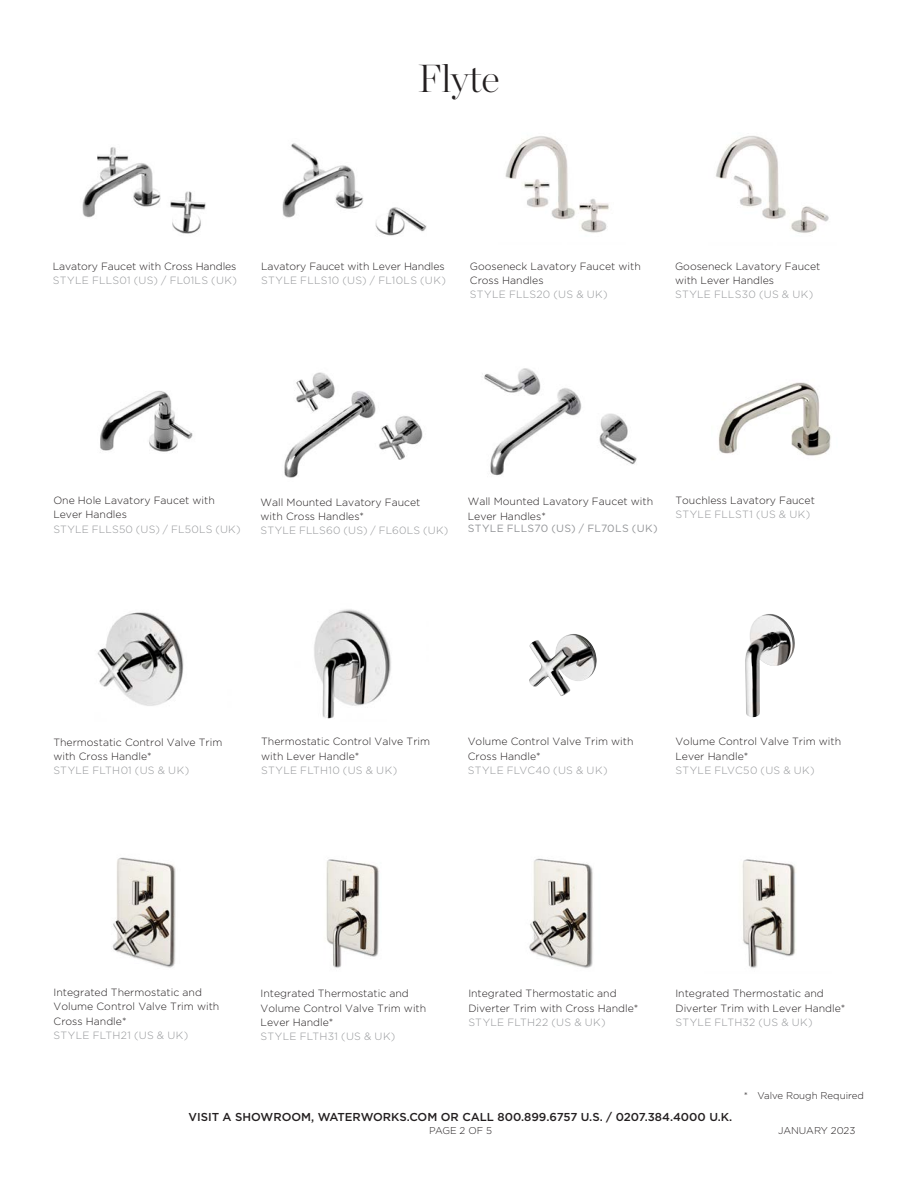
<style>
.page{position:relative;width:918px;height:1188px;background:#fff}
.page>*{position:absolute;margin:0;border:0;box-sizing:border-box;transform-origin:0 0}
.t1{font:200 39px "Chronicle Display";letter-spacing:-.005em;color:#231f20}
.t2{font:500 11.55px "Gotham";color:#231f20}
.Text__LIGHT_-_6_5_9{font:300 10.5px/14.2px "Gotham";color:#231f20}
.Text__product_number{font:300 10.5px "Gotham";letter-spacing:.02em;color:#939598}
.Text__product_number-2{font:10.5px "Gotham";letter-spacing:.025em;color:#939598}
.t3{font:300 9.9px "Gotham";letter-spacing:-.005em;color:#231f20}
.Text__Light_-_6_5_9{font:300 9.75px "Gotham";color:#231f20}
</style>
<div class="page">
<img style="left:314px;top:609px;width:77px;height:110px">
<img style="left:529px;top:858px;width:64px;height:110px">
<img style="left:82px;top:147px;width:124px;height:87px">
<img style="left:282px;top:143px;width:145px;height:93px">
<img style="left:484px;top:368px;width:153px;height:108px">
<img style="left:97px;top:612px;width:87px;height:94px">
<img style="left:112px;top:857px;width:64px;height:111px">
<img style="left:505px;top:136px;width:104px;height:97px">
<img style="left:716px;top:136px;width:113px;height:97px">
<img style="left:718px;top:382px;width:113px;height:74px">
<img style="left:284px;top:372px;width:139px;height:106px">
<img style="left:100px;top:391px;width:93px;height:61px">
<img style="left:745px;top:614px;width:50px;height:103px">
<img style="left:742px;top:859px;width:54px;height:109px">
<img style="left:529px;top:634px;width:68px;height:62px">
<img style="left:326px;top:859px;width:53px;height:109px">
<h1 class="t1" style="left:418px;top:49px;width:83px">Flyte</h1>
<p class="Text__LIGHT_-_6_5_9" style="left:53px;top:259px;width:185px">Lavatory Faucet with Cross Handles</p>
<p class="Text__product_number" style="left:53px;top:274px;width:185px">STYLE FLLS01 (US) / FL01LS (U K)</p>
<p class="Text__LIGHT_-_6_5_9" style="left:261px;top:259px;width:185px">Lavatory Faucet with Lever Handles</p>
<p class="Text__product_number" style="left:261px;top:274px;width:186px">STYLE FLLS10 (US) / FL10LS (U K)</p>
<p class="Text__LIGHT_-_6_5_9" style="left:470px;top:258px;width:172px">Gooseneck Lavatory Faucet with<br>Cross Handles</p>
<p class="Text__product_number" style="left:470px;top:288px;width:139px">STYLE FLLS20 (US &amp; U K)</p>
<p class="Text__LIGHT_-_6_5_9" style="left:675px;top:259px;width:147px">Gooseneck Lavatory Faucet with Lever Handles</p>
<p class="Text__product_number" style="left:675px;top:288px;width:140px">STYLE FLLS30 (US &amp; U K)</p>
<p class="Text__LIGHT_-_6_5_9" style="left:53px;top:493px;width:163px">One Hole Lavatory Faucet with<br>Lever Handles</p>
<p class="Text__product_number" style="left:53px;top:522px;width:189px">STYLE FLLS50 (US) / FL50LS (U K)</p>
<p class="Text__LIGHT_-_6_5_9" style="left:261px;top:495px;width:161px">Wall Mounted Lavatory Faucet with Cross Handles*</p>
<p class="Text__product_number" style="left:261px;top:524px;width:189px">STYLE FLLS60 (US) / FL60LS (U K)</p>
<p class="Text__LIGHT_-_6_5_9" style="left:468px;top:494px;width:187px">Wall Mounted Lavatory Faucet with<br>Lever Handles*</p>
<p class="Text__product_number-2" style="left:468px;top:521px;width:191px">STYLE FLLS70 (US) / FL70LS (UK)</p>
<p class="Text__LIGHT_-_6_5_9" style="left:675px;top:493px;width:141px">Touchless Lavatory Faucet</p>
<p class="Text__product_number" style="left:675px;top:508px;width:136px">STYLE FLLST1 (US &amp; U K)</p>
<p class="Text__LIGHT_-_6_5_9" style="left:53px;top:734px;width:170px">Thermostatic Control Valve Trim with Cross Handle*</p>
<p class="Text__product_number" style="left:53px;top:764px;width:137px">STYLE FLTH01 (US &amp; U K)</p>
<p class="Text__LIGHT_-_6_5_9" style="left:261px;top:734px;width:170px">Thermostatic Control Valve Trim with Lever Handle*</p>
<p class="Text__product_number" style="left:261px;top:763px;width:138px">STYLE FLTH10 (US &amp; U K)</p>
<p class="Text__LIGHT_-_6_5_9" style="left:468px;top:734px;width:167px">Volume Control Valve Trim with<br>Cross Handle*</p>
<p class="Text__product_number" style="left:468px;top:763px;width:141px">STYLE FLVC40 (US &amp; U K)</p>
<p class="Text__LIGHT_-_6_5_9" style="left:675px;top:734px;width:167px">Volume Control Valve Trim with<br>Lever Handle*</p>
<p class="Text__product_number" style="left:675px;top:763px;width:141px">STYLE FLVC50 (US &amp; U K)</p>
<p class="Text__LIGHT_-_6_5_9" style="left:54px;top:985px;width:167px">Integrated Thermostatic and<br>Volume Control Valve Trim with<br>Cross Handle*</p>
<p class="Text__product_number" style="left:54px;top:1029px;width:136px">STYLE FLTH21 (US &amp; U K)</p>
<p class="Text__LIGHT_-_6_5_9" style="left:261px;top:986px;width:167px">Integrated Thermostatic and<br>Volume Control Valve Trim with<br>Lever Handle*</p>
<p class="Text__product_number" style="left:261px;top:1030px;width:136px">STYLE FLTH31 (US &amp; U K)</p>
<p class="Text__LIGHT_-_6_5_9" style="left:468px;top:986px;width:172px">Integrated Thermostatic and<br>Diverter Trim with Cross Handle*</p>
<p class="Text__product_number" style="left:468px;top:1015px;width:139px">STYLE FLTH22 (US &amp; U K)</p>
<p class="Text__LIGHT_-_6_5_9" style="left:675px;top:986px;width:172px">Integrated Thermostatic and<br>Diverter Trim with Lever Handle*</p>
<p class="Text__product_number" style="left:675px;top:1015px;width:139px">STYLE FLTH32 (US &amp; U K)</p>
<p class="Text__Light_-_6_5_9" style="left:744px;top:1089px;width:121px">* Valve Rough Required</p>
<p class="t2" style="left:189px;top:1109px;width:545px">VISIT A SHOWROOM, WATERWORKS.COM OR CALL 800.899.6757 U.S. / 0207.384.4000 U.K.</p>
<p class="t3" style="left:429px;top:1124px;width:65px">PAGE 2 OF 5</p>
<p class="t3" style="left:778px;top:1124px;width:79px">Ja nuary 2023</p>
</div>
